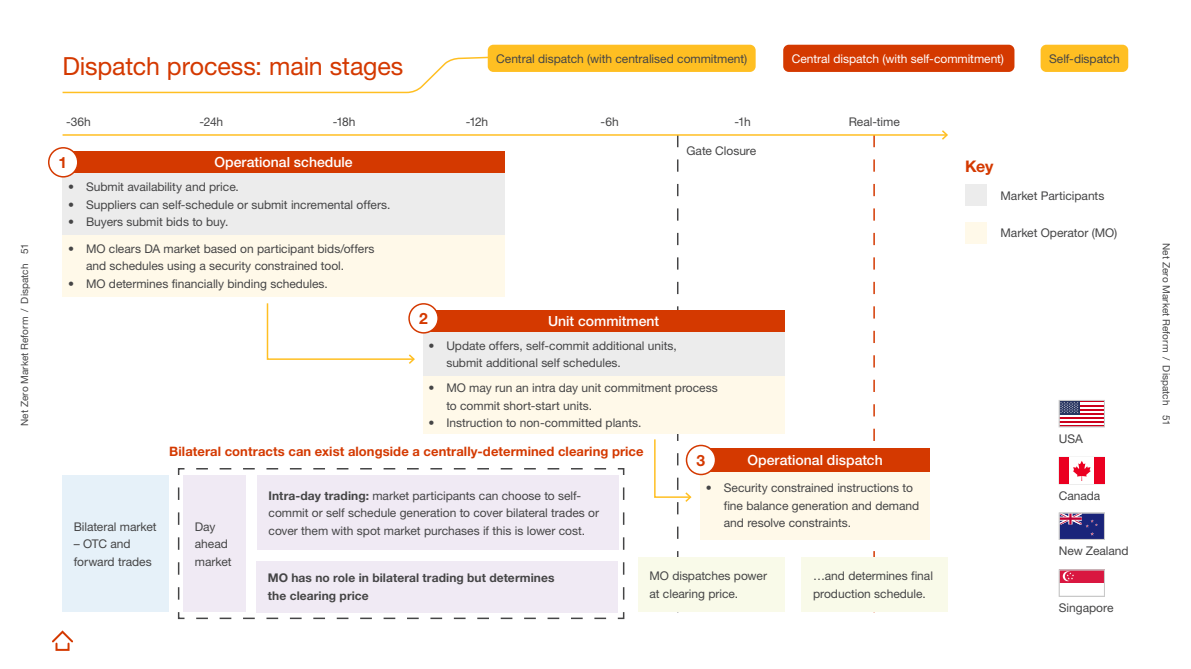
<style>
.page{position:relative;width:1191px;height:669px;background:#fff}
.page>*{position:absolute;margin:0;border:0;box-sizing:border-box;transform-origin:0 0}
.t1{font:25px "Helvetica Neue LT Pro";letter-spacing:-.005em;color:#d43900}
.t2{font:700 16px "Helvetica Neue LT Pro";color:#d43900}
.t3{font:700 15.6px "Helvetica Neue LT Pro";color:#d43900}
.t4{font:500 14px "Helvetica Neue LT Pro";color:#fff}
.t5{font:700 13px "Helvetica Neue LT Pro";letter-spacing:.005em;color:#d43900}
.t6{font:12px/17.5px "Helvetica Neue LT Pro";letter-spacing:-.005em;color:#454546}
.t7{font:700 12px/17.5px "Helvetica Neue LT Pro";letter-spacing:.005em;color:#454546}
.t8{font:12px "Helvetica Neue LT Pro";letter-spacing:-.005em;color:#fff}
.t9{font:10px "Helvetica Neue LT Pro";letter-spacing:.005em;color:#454546}
.s1{font-weight:700}
</style>
<div class="page">
<svg style="left:62px;top:56px;width:428px;height:38px"></svg>
<svg style="left:873px;top:136px;width:2px;height:421px"></svg>
<hr style="left:1059px;top:421px;width:45px;height:2px;background:#cc001c">
<hr style="left:1059px;top:417px;width:45px;height:2px;background:#cc001c">
<hr style="left:1059px;top:413px;width:45px;height:2px;background:#cc001c">
<hr style="left:1059px;top:409px;width:45px;height:2px;background:#cc001c">
<hr style="left:1059px;top:404px;width:45px;height:3px;background:#cc001c">
<div style="left:1059px;top:400px;width:20px;height:15px;background:#293661"></div>
<svg style="left:1061px;top:402px;width:17px;height:11px"></svg>
<div style="left:1059px;top:400px;width:45px;height:27px;border:1px solid #c9c9c9"></div>
<div style="left:1058px;top:400px;width:46px;height:27px;border:1px solid #c9c9c9"></div>
<svg style="left:1061px;top:515px;width:41px;height:22px"></svg>
<div style="left:1058px;top:513px;width:46px;height:27px;border:1px solid #c9c9c9"></div>
<div style="left:1059px;top:570px;width:45px;height:13px;background:#d91740"></div>
<svg style="left:1062px;top:571px;width:10px;height:10px"></svg>
<svg style="left:1064px;top:572px;width:10px;height:9px"></svg>
<svg style="left:1066px;top:572px;width:8px;height:7px"></svg>
<div style="left:1058px;top:570px;width:46px;height:27px;border:1px solid #c9c9c9"></div>
<div style="left:1058px;top:457px;width:46px;height:27px;border:1px solid #c9c9c9"></div>
<div style="left:1059px;top:457px;width:10px;height:27px;background:#eb0021"></div>
<div style="left:1093px;top:457px;width:11px;height:27px;background:#eb0021"></div>
<div style="left:1069px;top:457px;width:24px;height:27px;background:#fff"></div>
<svg style="left:1073px;top:461px;width:17px;height:20px"></svg>
<hr style="left:63px;top:134px;width:884px;height:2px;background:#ffbf22">
<svg style="left:940px;top:130px;width:8px;height:10px"></svg>
<div style="left:62px;top:151px;width:443px;height:22px;background:#d43900"></div>
<div style="left:62px;top:476px;width:107px;height:136px;background:#e6f1f9"></div>
<div style="left:638px;top:557px;width:146px;height:55px;background:#f9fae9"></div>
<div style="left:801px;top:557px;width:147px;height:55px;background:#f9fae9"></div>
<div style="left:423px;top:310px;width:361px;height:22px;background:#d43900"></div>
<div style="left:700px;top:448px;width:230px;height:24px;background:#d43900"></div>
<div style="left:62px;top:173px;width:443px;height:62px;background:#ececec"></div>
<div style="left:423px;top:332px;width:361px;height:44px;background:#ececec"></div>
<div style="left:700px;top:472px;width:230px;height:67px;background:#fff9e9"></div>
<div style="left:62px;top:235px;width:443px;height:62px;background:#fff9e9"></div>
<div style="left:423px;top:376px;width:361px;height:58px;background:#fff9e9"></div>
<div style="left:49px;top:148px;width:29px;height:29px;background:#fff;border-radius:50%"></div>
<div style="left:48px;top:147px;width:31px;height:31px;border:2px solid #d43900;border-radius:50%"></div>
<div style="left:409px;top:304px;width:29px;height:29px;background:#fff;border-radius:50%"></div>
<div style="left:408px;top:303px;width:31px;height:31px;border:2px solid #d43900;border-radius:50%"></div>
<div style="left:686px;top:445px;width:29px;height:29px;background:#fff;border-radius:50%"></div>
<div style="left:686px;top:445px;width:30px;height:30px;border:2px solid #d43900;border-radius:50%"></div>
<div style="left:965px;top:222px;width:21px;height:22px;background:#fff9e9"></div>
<div style="left:965px;top:185px;width:21px;height:21px;background:#ececec"></div>
<svg style="left:177px;top:468px;width:448px;height:152px"></svg>
<svg style="left:266px;top:303px;width:150px;height:61px"></svg>
<svg style="left:653px;top:135px;width:39px;height:422px"></svg>
<div style="left:488px;top:45px;width:267px;height:27px;background:#ffbf22;border-radius:6px"></div>
<div style="left:783px;top:45px;width:231px;height:27px;background:#d43900;border-radius:6px"></div>
<div style="left:1040px;top:45px;width:88px;height:27px;background:#ffbf22;border-radius:6px"></div>
<h1 class="t1" style="left:62px;top:50px;width:342px">Dispatch process: main stages</h1>
<p class="t6" style="left:496px;top:49px;width:252px">Central dispatch (with centralised commitment)</p>
<p class="t8" style="left:791px;top:51px;width:214px">Central dispatch (with self-commitment)</p>
<p class="t6" style="left:1049px;top:49px;width:72px">Self-dispatch</p>
<p class="t6" style="left:66px;top:112px;width:26px">-36h</p>
<p class="t6" style="left:199px;top:112px;width:25px">-24h</p>
<p class="t6" style="left:333px;top:112px;width:24px">-18h</p>
<p class="t6" style="left:466px;top:112px;width:24px">-12h</p>
<p class="t6" style="left:600px;top:112px;width:20px">-6h</p>
<p class="t6" style="left:734px;top:112px;width:18px">-1h</p>
<p class="t6" style="left:849px;top:112px;width:53px">Real-time</p>
<p class="t4" style="left:214px;top:154px;width:140px">Operational schedule</p>
<p class="t6" style="left:686px;top:141px;width:71px">Gate Closure</p>
<p class="t3" style="left:59px;top:153px;width:10px">1</p>
<p class="t6" style="left:68px;top:178px;width:172px">• Submit availability and price.</p>
<p class="t6" style="left:68px;top:195px;width:324px">• Suppliers can self-schedule or submit incremental offers.</p>
<p class="t6" style="left:68px;top:213px;width:162px">• Buyers submit bids to buy.</p>
<h2 class="t2" style="left:965px;top:157px;width:30px">Key</h2>
<p class="t6" style="left:1000px;top:186px;width:105px">Market Participants</p>
<p class="t6" style="left:1000px;top:224px;width:118px">Market Operator (MO)</p>
<p class="t9" style="left:19px;top:426px;width:184px;rotate:-90deg">Net Zero Market Reform / Dispatch 51</p>
<p class="t9" style="left:1172px;top:243px;width:184px;rotate:90deg">Net Zero Market Reform / Dispatch 51</p>
<p class="t6" style="left:86px;top:240px;width:290px;text-indent:-18px">• MO clears DA market based on participant bids/offers and schedules using a security constrained tool.</p>
<p class="t6" style="left:68px;top:275px;width:261px">• MO determines financially binding schedules.</p>
<p class="t3" style="left:419px;top:309px;width:10px">2</p>
<p class="t4" style="left:548px;top:313px;width:113px">Unit commitment</p>
<p class="t6" style="left:446px;top:336px;width:232px;text-indent:-18px">• Update offers, self-commit additional units, submit additional self schedules.</p>
<p class="t6" style="left:446px;top:379px;width:273px;text-indent:-18px">• MO may run an intra day unit commitment process to commit short-start units.</p>
<p class="t6" style="left:428px;top:414px;width:214px">• Instruction to non-committed plants.</p>
<p class="t6" style="left:74px;top:517px;width:84px">Bilateral market</p>
<p class="t6" style="left:74px;top:535px;width:79px">– OTC and forward trades</p>
<p class="t5" style="left:169px;top:443px;width:476px">Bilateral contracts can exist alongside a centrally-determined clearing price</p>
<p class="t3" style="left:696px;top:450px;width:10px">3</p>
<p class="t4" style="left:747px;top:452px;width:137px">Operational dispatch</p>
<p class="t6" style="left:195px;top:517px;width:38px">Day ahead market</p>
<p class="t6" style="left:724px;top:479px;width:197px;text-indent:-18px">• Security constrained instructions to fine balance generation and demand and resolve constraints.</p>
<p class="t6" style="left:268px;top:486px;width:332px"><span class="s1">Intra-day trading:</span> market participants can choose to self&shy;commit or self schedule generation to cover bilateral trades or cover them with spot market purchases if this is lower cost.</p>
<p class="t7" style="left:268px;top:569px;width:288px">MO has no role in bilateral trading but determines the clearing price</p>
<p class="t6" style="left:649px;top:567px;width:119px">MO dispatches power at clearing price.</p>
<p class="t6" style="left:813px;top:567px;width:121px">…and determines final production schedule.</p>
<p class="t6" style="left:1058px;top:430px;width:26px">USA</p>
<p class="t6" style="left:1058px;top:486px;width:43px">Canada</p>
<p class="t6" style="left:1058px;top:542px;width:71px">New Zealand</p>
<p class="t6" style="left:1058px;top:599px;width:56px">Singapore</p>
</div>
